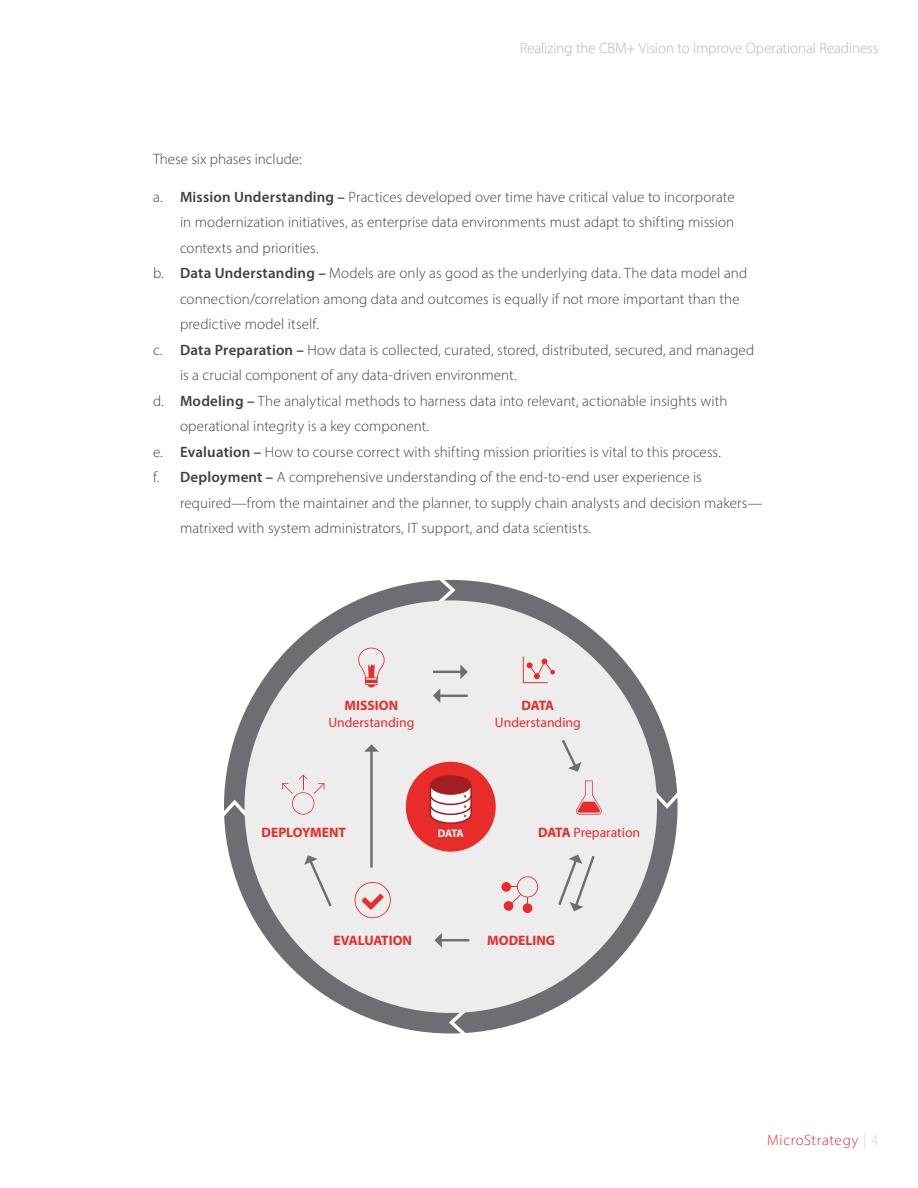
<style>
.page{position:relative;width:918px;height:1188px;background:#fff}
.page>*{position:absolute;margin:0;border:0;box-sizing:border-box;transform-origin:0 0}
.t1{font:300 15px "Myriad Pro";letter-spacing:.005em;color:#414042}
.t2{font:300 15px "Myriad Pro";letter-spacing:-.005em;color:#b1b4b6}
.t3{font:300 15px "Myriad Pro";letter-spacing:.045em;color:#e82c2a}
.t4{font:13.65px "Myriad Pro";color:#e82c2a}
.t5{font:700 13.65px "Myriad Pro";color:#e82c2a}
.t6{font:700 10.95px "Myriad Pro";color:#fff}
.s1{font-weight:600}
.s2{font-weight:700}
.s3{color:#d1d3d4}
</style>
<div class="page">
<svg style="left:224px;top:580px;width:220px;height:225px;fill:#ededee"></svg>
<svg style="left:444px;top:580px;width:233px;height:218px;fill:#ededee"></svg>
<svg style="left:224px;top:805px;width:237px;height:229px;fill:#ededee"></svg>
<svg style="left:454px;top:798px;width:224px;height:235px;fill:#ededee"></svg>
<hr style="left:433px;top:671px;width:28px;height:2px;background:#6d6e71">
<svg style="left:460px;top:665px;width:8px;height:14px"></svg>
<hr style="left:439px;top:695px;width:29px;height:2px;background:#6d6e71">
<svg style="left:433px;top:688px;width:7px;height:15px"></svg>
<div style="left:406px;top:762px;width:90px;height:90px;background:#e82c2a;border-radius:50%"></div>
<svg style="left:430px;top:775px;width:42px;height:49px;background:#d28688"></svg>
<svg style="left:560px;top:737px;width:21px;height:35px"></svg>
<svg style="left:304px;top:855px;width:30px;height:54px;background:#dfdfe0"></svg>
<svg style="left:556px;top:853px;width:41px;height:58px;background:#dadadb"></svg>
<hr style="left:441px;top:939px;width:28px;height:2px;background:#6d6e71">
<svg style="left:435px;top:933px;width:7px;height:15px"></svg>
<hr style="left:370px;top:751px;width:3px;height:117px;background:#6d6e71">
<svg style="left:364px;top:744px;width:15px;height:8px"></svg>
<p class="t2" style="left:520px;top:39px;width:360px">Realizing the CBM+ Vision to Improve Operational Readiness</p>
<p class="t1" style="left:153px;top:150px;width:150px">These six phases include:</p>
<p class="t1" style="left:153px;top:188px;width:583px">a. <span class="s1">Mission Understanding –</span> Practices developed over time have critical value to incorporate</p>
<p class="t1" style="left:180px;top:213px;width:556px">in modernization initiatives, as enterprise data environments must adapt to shifting mission</p>
<p class="t1" style="left:180px;top:239px;width:140px">contexts and priorities.</p>
<p class="t1" style="left:153px;top:264px;width:596px">b. <span class="s1">Data Understanding –</span> Models are only as good as the underlying data. The data model and</p>
<p class="t1" style="left:180px;top:290px;width:561px">connection/correlation among data and outcomes is equally if not more important than the</p>
<p class="t1" style="left:180px;top:315px;width:140px">predictive model itself.</p>
<p class="t1" style="left:153px;top:341px;width:603px">c. <span class="s1">Data Preparation –</span> How data is collected, curated, stored, distributed, secured, and managed</p>
<p class="t1" style="left:180px;top:366px;width:338px">is a crucial component of any data-driven environment.</p>
<p class="t1" style="left:153px;top:392px;width:576px">d. <span class="s1">Modeling –</span> The analytical methods to harness data into relevant, actionable insights with</p>
<p class="t1" style="left:180px;top:417px;width:251px">operational integrity is a key component.</p>
<p class="t1" style="left:153px;top:443px;width:570px">e. <span class="s1">Evaluation –</span> How to course correct with shifting mission priorities is vital to this process.</p>
<p class="t1" style="left:153px;top:468px;width:550px">f. <span class="s1">Deployment –</span> A comprehensive understanding of the end-to-end user experience is</p>
<p class="t1" style="left:180px;top:494px;width:584px">required—from the maintainer and the planner, to supply chain analysts and decision makers—</p>
<p class="t1" style="left:180px;top:519px;width:413px">matrixed with system administrators, IT support, and data scientists.</p>
<p class="t5" style="left:345px;top:697px;width:55px">MISSION</p>
<p class="t4" style="left:328px;top:714px;width:87px">Understanding</p>
<p class="t5" style="left:522px;top:697px;width:34px">DATA</p>
<p class="t4" style="left:495px;top:714px;width:87px">Understanding</p>
<p class="t5" style="left:261px;top:824px;width:86px">DEPLOYMENT</p>
<p class="t6" style="left:438px;top:827px;width:28px">DATA</p>
<p class="t4" style="left:538px;top:824px;width:104px"><span class="s2">DATA</span> Preparation</p>
<p class="t5" style="left:334px;top:931px;width:80px">EVALUATION</p>
<p class="t5" style="left:487px;top:931px;width:70px">MODELING</p>
<p class="t3" style="left:767px;top:1131px;width:113px">MicroStrategy <span class="s3">| 4</span></p>
</div>
